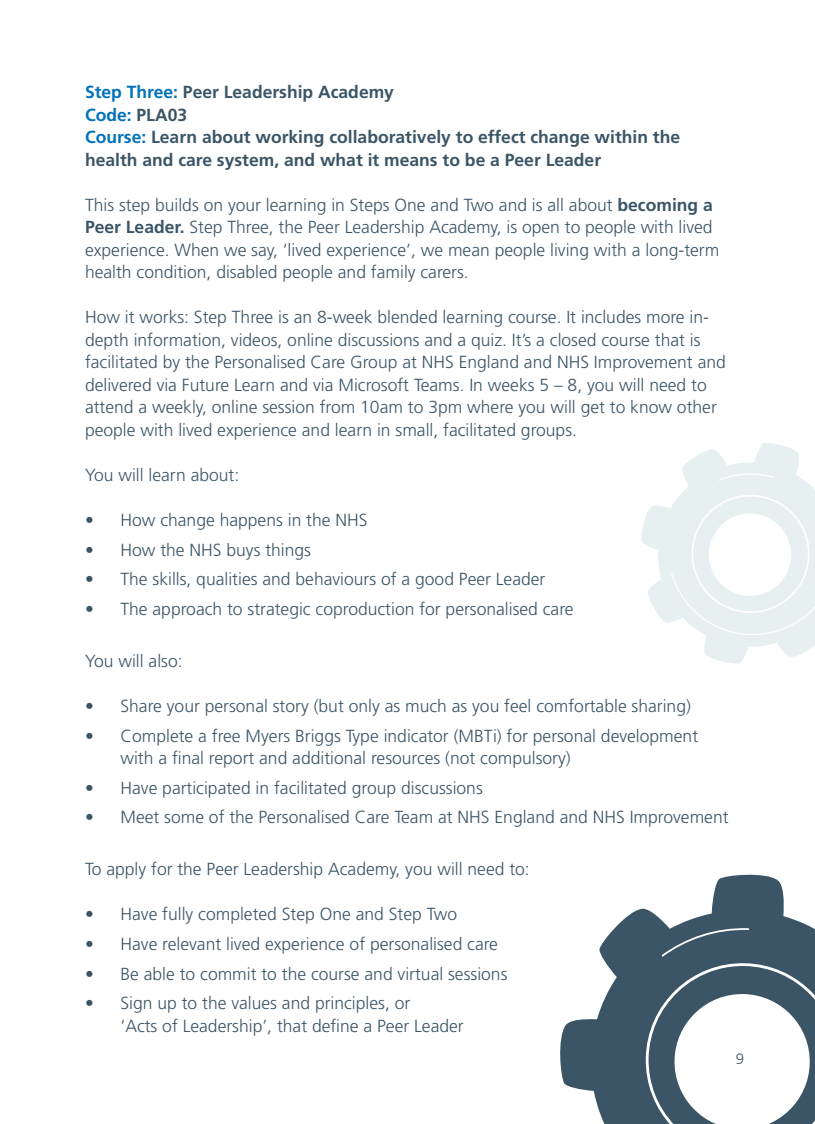
<style>
.page{position:relative;width:815px;height:1124px;background:#fff}
.page>*{position:absolute;margin:0;border:0;box-sizing:border-box;transform-origin:0 0}
.t1{font:300 17.5px/22.5px "Frutiger LT Std";color:#3b5566}
.t2{font:700 17.5px/22.5px "Frutiger LT Std";color:#3b5566}
.t3{font:300 15px "Frutiger LT Std";color:#3b5566}
.s1{color:#0072bc}
.s2{font-weight:700}
</style>
<div class="page">
<svg style="left:641px;top:443px;width:174px;height:221px"></svg>
<svg style="left:671px;top:492px;width:144px;height:152px"></svg>
<svg style="left:718px;top:471px;width:56px;height:10px"></svg>
<svg style="left:560px;top:874px;width:255px;height:249px;fill:#3b5566"></svg>
<svg style="left:623px;top:962px;width:192px;height:161px"></svg>
<svg style="left:662px;top:927px;width:87px;height:29px;background:#486070"></svg>
<p class="t2" style="left:85px;top:81px;width:597px"><span class="s1">Step Three:</span> Peer Leadership Academy<br><span class="s1">Code:</span> PLA03<br><span class="s1">Course:</span> Learn about working collaboratively to effect change within the health and care system, and what it means to be a Peer Leader</p>
<p class="t1" style="left:85px;top:194px;width:636px">This step builds on your learning in Steps One and Two and is all about <span class="s2">becoming a Peer Leader.</span> Step Three, the Peer Leadership Academy, is open to people with lived experience. When we say, ‘lived experience’, we mean people living with a long-term health condition, disabled people and family carers.</p>
<p class="t1" style="left:85px;top:306px;width:642px">How it works: Step Three is an 8-week blended learning course. It includes more in&shy;depth information, videos, online discussions and a quiz. It’s a closed course that is facilitated by the Personalised Care Group at NHS England and NHS Improvement and delivered via Future Learn and via Microsoft Teams. In weeks 5 – 8, you will need to attend a weekly, online session from 10am to 3pm where you will get to know other people with lived experience and learn in small, facilitated groups.</p>
<p class="t1" style="left:85px;top:464px;width:156px">You will learn about:</p>
<p class="t1" style="left:85px;top:509px;width:284px">• How change happens in the NHS</p>
<p class="t1" style="left:85px;top:538px;width:228px">• How the NHS buys things</p>
<p class="t1" style="left:85px;top:568px;width:462px">• The skills, qualities and behaviours of a good Peer Leader</p>
<p class="t1" style="left:85px;top:597px;width:490px">• The approach to strategic coproduction for personalised care</p>
<p class="t1" style="left:85px;top:649px;width:99px">You will also:</p>
<p class="t1" style="left:85px;top:694px;width:607px">• Share your personal story (but only as much as you feel comfortable sharing)</p>
<p class="t1" style="left:120px;top:724px;width:579px;text-indent:-35px">• Complete a free Myers Briggs Type indicator (MBTi) for personal development with a final report and additional resources (not compulsory)</p>
<p class="t1" style="left:85px;top:776px;width:399px">• Have participated in facilitated group discussions</p>
<p class="t1" style="left:85px;top:806px;width:645px">• Meet some of the Personalised Care Team at NHS England and NHS Improvement</p>
<p class="t1" style="left:85px;top:858px;width:446px">To apply for the Peer Leadership Academy, you will need to:</p>
<p class="t1" style="left:85px;top:903px;width:374px">• Have fully completed Step One and Step Two</p>
<p class="t1" style="left:85px;top:932px;width:415px">• Have relevant lived experience of personalised care</p>
<p class="t1" style="left:85px;top:962px;width:424px">• Be able to commit to the course and virtual sessions</p>
<p class="t1" style="left:120px;top:992px;width:345px;text-indent:-35px">• Sign up to the values and principles, or<br>‘Acts of Leadership’, that define a Peer Leader</p>
<p class="t3" style="left:736px;top:1050px;width:10px">9</p>
</div>
